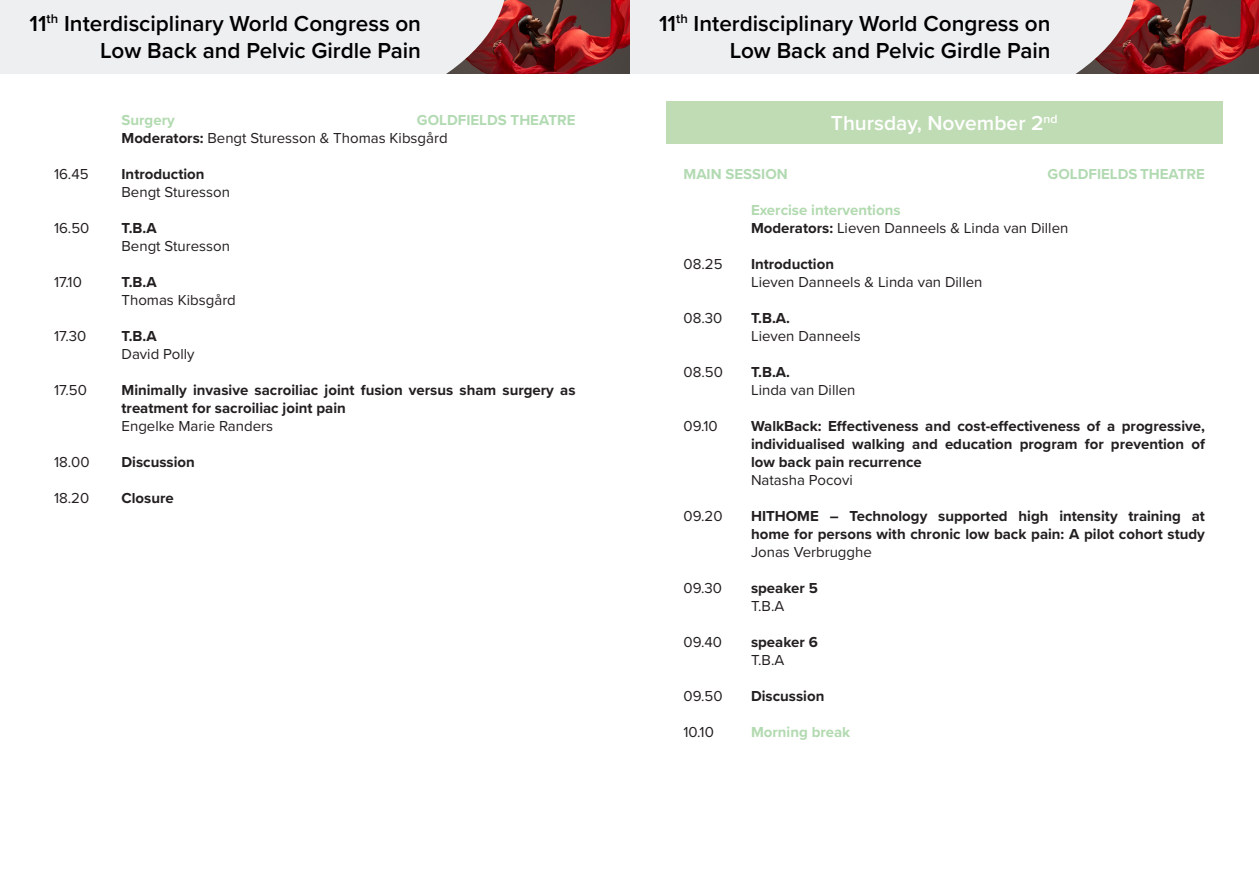
<style>
.page{position:relative;width:1259px;height:893px;background:#fff}
.page>*{position:absolute;margin:0;border:0;box-sizing:border-box;transform-origin:0 0}
.t1{font:600 22.5px/27px "Proxima Nova";color:#000001;text-align:right}
.t2{font:600 21px "Proxima Nova";color:#fff}
.t3{font:700 15px "Proxima Nova";color:#231f20}
.t4{font:15px "Proxima Nova";color:#231f20}
.t5{font:700 15px "Proxima Nova";color:#b2dab2}
.t6{font:700 15px "Proxima Nova";color:#b2dab0}
.s1{font-weight:700}
</style>
<div class="page">
<img style="left:1136px;top:0;width:123px;height:74px">
<div style="left:629px;top:0;width:507px;height:74px;background:#eeeff1"></div>
<img style="left:507px;top:0;width:122px;height:74px">
<div style="left:0;top:0;width:507px;height:74px;background:#eeeff1"></div>
<div style="left:666px;top:101px;width:556px;height:43px;background:#bfdcb4"></div>
<h1 class="t1" style="left:30px;top:9px;width:393px">11<sup>th</sup> Interdisciplinary World Congress on<br>Low Back and Pelvic Girdle Pain</h1>
<h1 class="t1" style="left:659px;top:9px;width:393px">11<sup>th</sup> Interdisciplinary World Congress on<br>Low Back and Pelvic Girdle Pain</h1>
<p class="t6" style="left:122px;top:108px;width:55px">Surgery</p>
<p class="t5" style="left:417px;top:108px;width:160px">GOLDFIELDS THEATRE</p>
<p class="t4" style="left:122px;top:126px;width:328px"><span class="s1">Moderators:</span> Bengt Sturesson &amp; Thomas Kibsgård</p>
<p class="t4" style="left:54px;top:162px;width:36px">16.45</p>
<p class="t3" style="left:122px;top:162px;width:84px">Introduction</p>
<p class="t4" style="left:122px;top:180px;width:110px">Bengt Sturesson</p>
<p class="t4" style="left:54px;top:216px;width:37px">16.50</p>
<p class="t3" style="left:122px;top:216px;width:37px">T.B.A</p>
<p class="t4" style="left:122px;top:234px;width:110px">Bengt Sturesson</p>
<p class="t4" style="left:54px;top:270px;width:29px">17.10</p>
<p class="t3" style="left:122px;top:270px;width:37px">T.B.A</p>
<p class="t4" style="left:122px;top:288px;width:116px">Thomas Kibsgård</p>
<p class="t4" style="left:54px;top:324px;width:34px">17.30</p>
<p class="t3" style="left:122px;top:324px;width:37px">T.B.A</p>
<p class="t4" style="left:122px;top:342px;width:74px">David Polly</p>
<p class="t4" style="left:54px;top:378px;width:34px">17.50</p>
<p class="t3" style="left:122px;top:378px;width:455px">Minimally invasive sacroiliac joint fusion versus sham surgery as</p>
<p class="t3" style="left:122px;top:396px;width:226px">treatment for sacroiliac joint pain</p>
<p class="t4" style="left:122px;top:414px;width:153px">Engelke Marie Randers</p>
<p class="t4" style="left:54px;top:450px;width:37px">18.00</p>
<p class="t3" style="left:122px;top:450px;width:75px">Discussion</p>
<p class="t4" style="left:54px;top:486px;width:37px">18.20</p>
<p class="t3" style="left:122px;top:486px;width:54px">Closure</p>
<p class="t2" style="left:831px;top:108px;width:228px">Thursday, November 2<sup>nd</sup></p>
<p class="t5" style="left:683px;top:162px;width:106px">MAIN SESSION</p>
<p class="t5" style="left:1047px;top:162px;width:159px">GOLDFIELDS THEATRE</p>
<p class="t6" style="left:751px;top:198px;width:151px">Exercise interventions</p>
<p class="t4" style="left:751px;top:216px;width:319px"><span class="s1">Moderators:</span> Lieven Danneels &amp; Linda van Dillen</p>
<p class="t4" style="left:683px;top:252px;width:41px">08.25</p>
<p class="t3" style="left:751px;top:252px;width:84px">Introduction</p>
<p class="t4" style="left:751px;top:270px;width:233px">Lieven Danneels &amp; Linda van Dillen</p>
<p class="t4" style="left:683px;top:306px;width:40px">08.30</p>
<p class="t3" style="left:751px;top:306px;width:40px">T.B.A.</p>
<p class="t4" style="left:751px;top:324px;width:111px">Lieven Danneels</p>
<p class="t4" style="left:683px;top:360px;width:41px">08.50</p>
<p class="t3" style="left:751px;top:360px;width:40px">T.B.A.</p>
<p class="t4" style="left:751px;top:378px;width:106px">Linda van Dillen</p>
<p class="t4" style="left:683px;top:414px;width:36px">09.10</p>
<p class="t3" style="left:751px;top:414px;width:455px">WalkBack: Effectiveness and cost-effectiveness of a progressive,</p>
<p class="t3" style="left:751px;top:432px;width:455px">individualised walking and education program for prevention of</p>
<p class="t3" style="left:751px;top:450px;width:172px">low back pain recurrence</p>
<p class="t4" style="left:751px;top:468px;width:103px">Natasha Pocovi</p>
<p class="t4" style="left:683px;top:504px;width:41px">09.20</p>
<p class="t3" style="left:751px;top:504px;width:455px">HITHOME – Technology supported high intensity training at</p>
<p class="t3" style="left:751px;top:522px;width:455px">home for persons with chronic low back pain: A pilot cohort study</p>
<p class="t4" style="left:751px;top:540px;width:122px">Jonas Verbrugghe</p>
<p class="t4" style="left:683px;top:576px;width:40px">09.30</p>
<p class="t3" style="left:751px;top:576px;width:68px">speaker 5</p>
<p class="t4" style="left:751px;top:594px;width:35px">T.B.A</p>
<p class="t4" style="left:683px;top:630px;width:40px">09.40</p>
<p class="t3" style="left:751px;top:630px;width:68px">speaker 6</p>
<p class="t4" style="left:751px;top:648px;width:35px">T.B.A</p>
<p class="t4" style="left:683px;top:684px;width:41px">09.50</p>
<p class="t3" style="left:751px;top:684px;width:75px">Discussion</p>
<p class="t4" style="left:683px;top:720px;width:32px">10.10</p>
<p class="t6" style="left:751px;top:720px;width:101px">Morning break</p>
</div>
